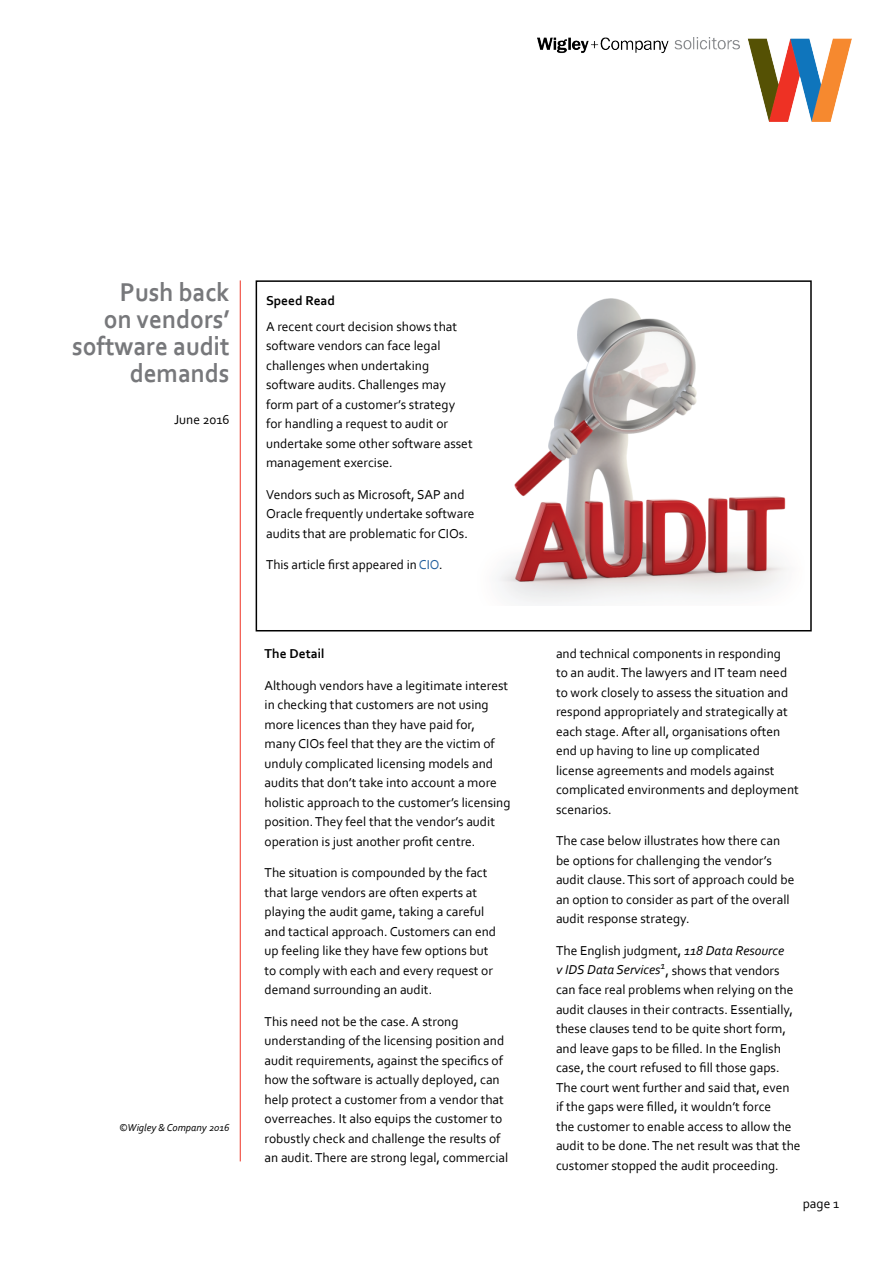
<style>
.page{position:relative;width:893px;height:1263px;background:#fff}
.page>*{position:absolute;margin:0;border:0;box-sizing:border-box;transform-origin:0 0}
.t1{font:700 27px/27px "Corbel";color:#77787b;text-align:right;scale:.93 1}
.t2{font:13.5px/19.5px "Corbel";color:#000}
.t3{font:700 13.5px "Corbel";color:#000}
.t4{font:italic 10.5px "Corbel";color:#000}
.s1{color:#215e9e}
.s2{font-style:italic}
</style>
<div class="page">
<div style="left:256px;top:280px;width:556px;height:351px;border:2px solid #000"></div>
<hr style="left:240px;top:280px;width:1px;height:881px;background:#ee3425">
<img style="left:538px;top:37px;width:313px;height:85px">
<img style="left:499px;top:298px;width:287px;height:306px">
<h1 class="t1" style="left:72px;top:277px;width:171px">Push back<br>on vendors’ software audit demands</h1>
<p class="t2" style="left:174px;top:410px;width:57px">June 2016</p>
<p class="t4" style="left:119px;top:1121px;width:112px">©Wigley &amp; Company 2016</p>
<p class="t3" style="left:266px;top:293px;width:70px">Speed Read</p>
<p class="t2" style="left:266px;top:316px;width:208px">A recent court decision shows that software vendors can face legal challenges when undertaking software audits. Challenges may form part of a customer’s strategy for handling a request to audit or undertake some other software asset management exercise.</p>
<p class="t2" style="left:266px;top:484px;width:210px">Vendors such as Microsoft, SAP and<br>Oracle frequently undertake software audits that are problematic for CIOs.</p>
<p class="t2" style="left:266px;top:555px;width:178px">This article first appeared in <span class="s1">CIO</span>.</p>
<p class="t3" style="left:265px;top:645px;width:62px">The Detail</p>
<p class="t2" style="left:265px;top:675px;width:247px">Although vendors have a legitimate interest in checking that customers are not using more licences than they have paid for,<br>many CIOs feel that they are the victim of unduly complicated licensing models and audits that don’t take into account a more holistic approach to the customer’s licensing position. They feel that the vendor’s audit operation is just another profit centre.</p>
<p class="t2" style="left:265px;top:862px;width:233px">The situation is compounded by the fact that large vendors are often experts at playing the audit game, taking a careful and tactical approach. Customers can end up feeling like they have few options but to comply with each and every request or demand surrounding an audit.</p>
<p class="t2" style="left:265px;top:1011px;width:245px">This need not be the case. A strong understanding of the licensing position and audit requirements, against the specifics of how the software is actually deployed, can help protect a customer from a vendor that overreaches. It also equips the customer to robustly check and challenge the results of an audit. There are strong legal, commercial</p>
<p class="t2" style="left:556px;top:643px;width:244px">and technical components in responding<br>to an audit. The lawyers and IT team need to work closely to assess the situation and respond appropriately and strategically at each stage. After all, organisations often end up having to line up complicated license agreements and models against complicated environments and deployment scenarios.</p>
<p class="t2" style="left:556px;top:831px;width:240px">The case below illustrates how there can be options for challenging the vendor’s audit clause. This sort of approach could be an option to consider as part of the overall audit response strategy.</p>
<p class="t2" style="left:556px;top:940px;width:246px">The English judgment, <span class="s2">118 Data Resource<br>v IDS Data Services</span><sup>1</sup>, shows that vendors can face real problems when relying on the audit clauses in their contracts. Essentially, these clauses tend to be quite short form, and leave gaps to be filled. In the English case, the court refused to fill those gaps.<br>The court went further and said that, even<br>if the gaps were filled, it wouldn’t force<br>the customer to enable access to allow the audit to be done. The net result was that the customer stopped the audit proceeding.</p>
<p class="t2" style="left:803px;top:1193px;width:38px">page 1</p>
</div>
